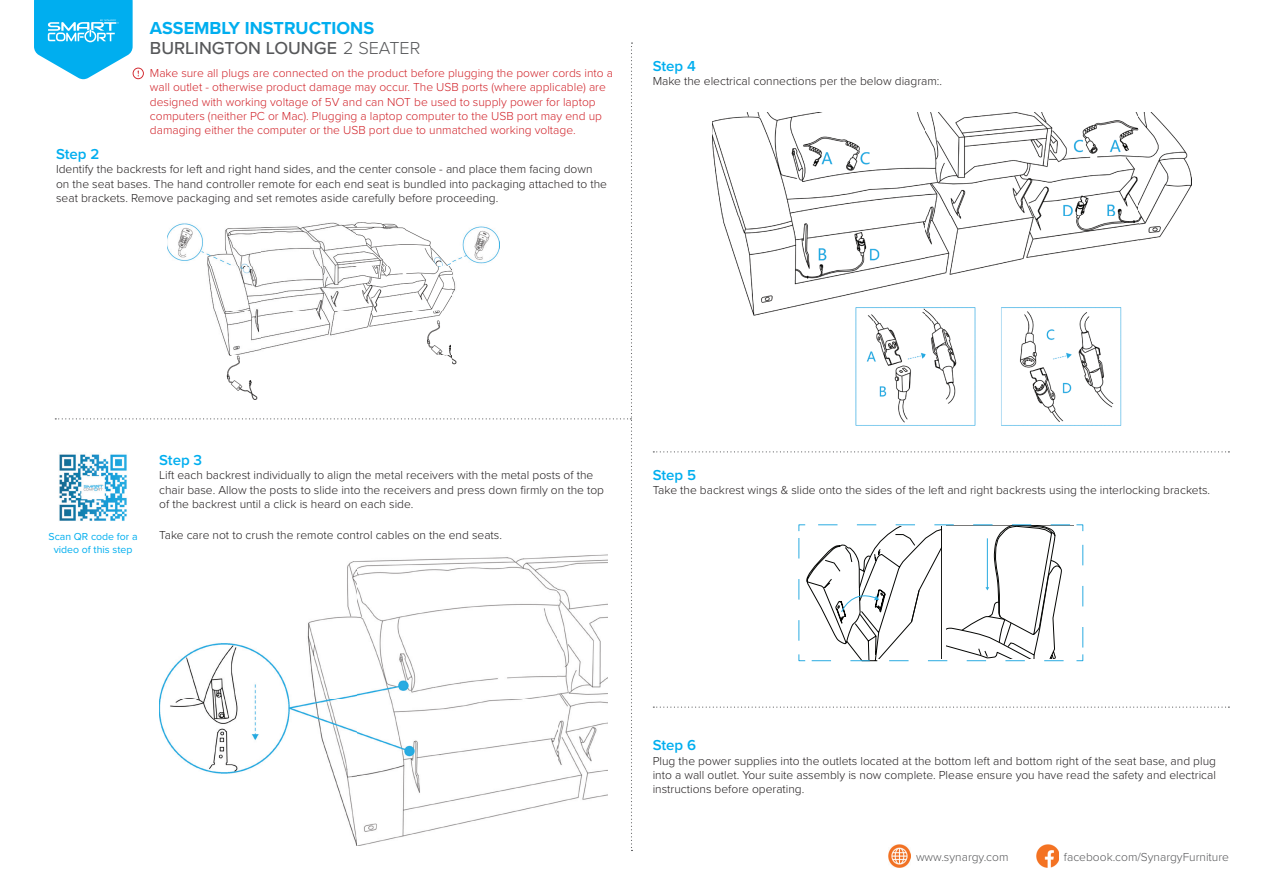
<style>
.page{position:relative;width:1263px;height:893px;background:#fff}
.page>*{position:absolute;margin:0;border:0;box-sizing:border-box;transform-origin:0 0}
.t1{font:700 18px/20.2px "Proxima Nova";color:#00aeef}
.t2{font:600 15px "Proxima Nova";color:#00aeef}
.t3{font:300 12px/14.4px "Proxima Nova";color:#231f20}
.t4{font:300 12px/14.4px "Proxima Nova";color:#d1232a}
.t5{font:300 12px "Proxima Nova";color:#57585a}
.t6{font:10.5px/12.6px "Proxima Nova";color:#00aeef;text-align:center}
.s1{font-weight:500;color:#57585a}
.s2{font-weight:300;color:#57585a}
</style>
<div class="page">
<img style="left:1036px;top:845px;width:23px;height:22px">
<img style="left:888px;top:845px;width:23px;height:22px">
<img style="left:712px;top:113px;width:479px;height:312px">
<svg style="left:653px;top:451px;width:576px;height:1px"></svg>
<svg style="left:34px;top:0;width:598px;height:851px"></svg>
<img style="left:58px;top:453px;width:70px;height:70px">
<img style="left:159px;top:553px;width:448px;height:293px">
<svg style="left:653px;top:707px;width:576px;height:1px"></svg>
<svg style="left:798px;top:524px;width:285px;height:137px"></svg>
<h1 class="t1" style="left:150px;top:18px;width:272px">ASSEMBLY INSTRUCTIONS<br><span class="s1">BURLINGTON LOUNGE</span> <span class="s2">2 SEATER</span></h1>
<p class="t4" style="left:150px;top:65px;width:465px">Make sure all plugs are connected on the product before plugging the power cords into a wall outlet - otherwise product damage may occur. The USB ports (where applicable) are designed with working voltage of 5V and can NOT be used to supply power for laptop computers (neither PC or Mac). Plugging a laptop computer to the USB port may end up damaging either the computer or the USB port due to unmatched working voltage.</p>
<p class="t2" style="left:56px;top:143px;width:45px">Step 2</p>
<p class="t3" style="left:56px;top:162px;width:552px">Identify the backrests for left and right hand sides, and the center console - and place them facing down on the seat bases. The hand controller remote for each end seat is bundled into packaging attached to the seat brackets. Remove packaging and set remotes aside carefully before proceeding.</p>
<p class="t2" style="left:653px;top:54px;width:45px">Step 4</p>
<p class="t3" style="left:653px;top:73px;width:291px">Make the electrical connections per the below diagram:.</p>
<p class="t6" style="left:49px;top:530px;width:91px">Scan QR code for a video of this step</p>
<p class="t2" style="left:159px;top:449px;width:44px">Step 3</p>
<p class="t3" style="left:159px;top:467px;width:446px">Lift each backrest individually to align the metal receivers with the metal posts of the chair base. Allow the posts to slide into the receivers and press down firmly on the top of the backrest until a click is heard on each side.</p>
<p class="t3" style="left:159px;top:527px;width:344px">Take care not to crush the remote control cables on the end seats.</p>
<p class="t2" style="left:653px;top:463px;width:45px">Step 5</p>
<p class="t3" style="left:653px;top:482px;width:559px">Take the backrest wings &amp; slide onto the sides of the left and right backrests using the interlocking brackets.</p>
<p class="t2" style="left:653px;top:734px;width:45px">Step 6</p>
<p class="t3" style="left:653px;top:753px;width:565px;text-align:justify">Plug the power supplies into the outlets located at the bottom left and bottom right of the seat base, and plug into a wall outlet. Your suite assembly is now complete. Please ensure you have read the safety and electrical instructions before operating.</p>
<p class="t5" style="left:916px;top:848px;width:94px">www.synargy.com</p>
<p class="t5" style="left:1064px;top:848px;width:167px">facebook.com/SynargyFurniture</p>
</div>
